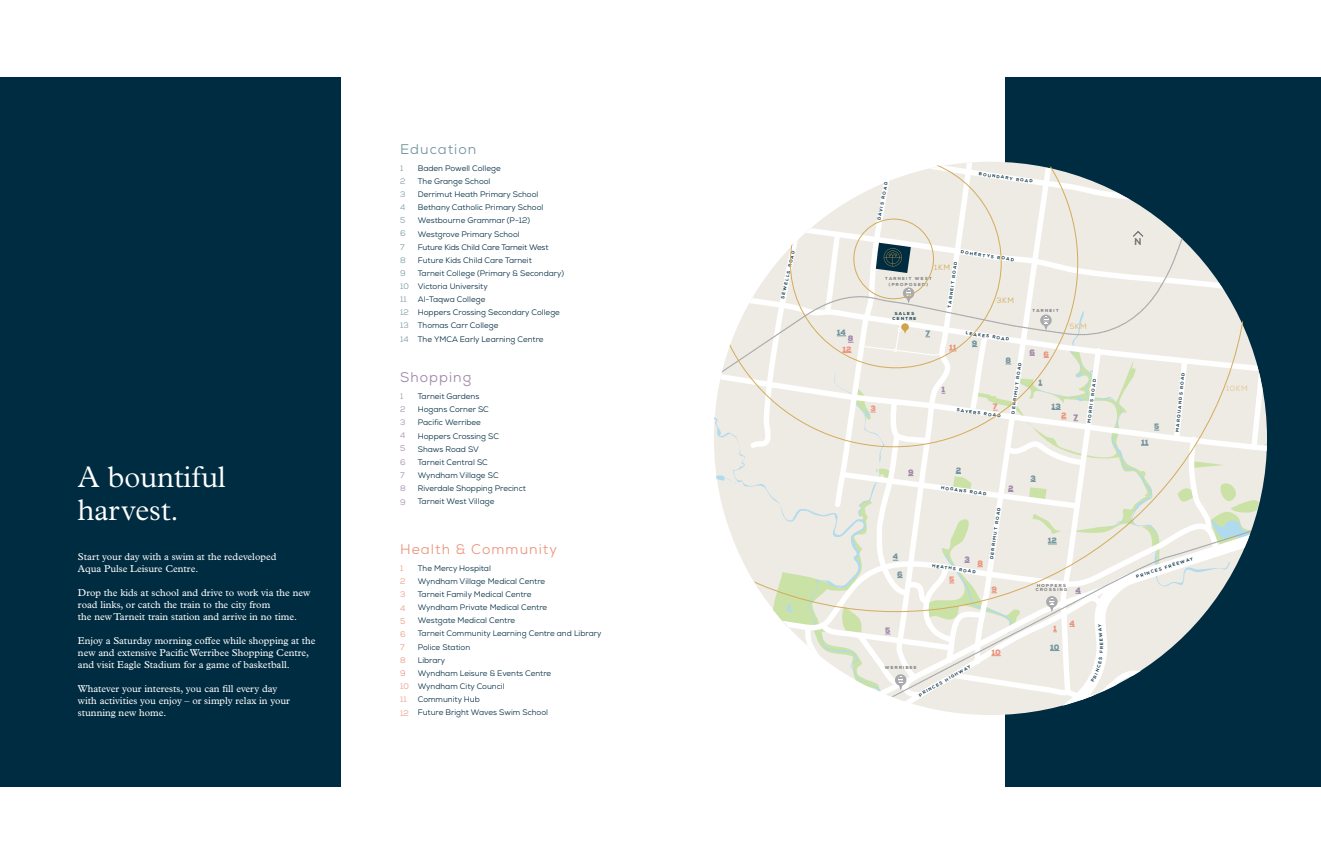
<style>
.page{position:relative;width:1321px;height:865px;background:#fff}
.page>*{position:absolute;margin:0;border:0;box-sizing:border-box;transform-origin:0 0}
.t1{font:300 30px/33px "Plantin";color:#fff}
.t2{font:14px "Nexa";letter-spacing:.075em;color:#ea947c}
.t3{font:14px "Nexa";letter-spacing:.075em;color:#72959d}
.t4{font:14px "Nexa";letter-spacing:.075em;color:#9f85a9}
.t5{font:10px/12px "Plantin";color:#fff}
.t6{font:700 9.9px "Nexa";color:#6d6e71}
.t7{font:8px/13.1px "Nexa";color:#002c41}
.t8{font:8px/13.1px "Nexa";color:#72959d}
.t9{font:8px/13.1px "Nexa";color:#ea947c}
.t10{font:8px/13.1px "Nexa";color:#9f85a9}
.t11{font:900 7.6px "Nexa";color:#72959d}
.t12{font:900 7.6px "Nexa";color:#ea947c}
.t13{font:900 7.6px "Nexa";color:#9f85a9}
.t14{font:7.6px "Nexa";color:#e1c48b}
.t15{font:7.6px "Nexa";color:#d0a448}
.t16{font:7.6px "Nexa";color:#d2a851}
.t17{font:7.6px "Nexa";color:#d8b36b}
.t18{font:700 4.3px/5.2px "Nexa";letter-spacing:.3em;color:#002c41;text-align:center}
.t19{font:700 4.3px/4.4px "Nexa";letter-spacing:.3em;color:#6d6e71;text-align:center}
.s1{color:#ea947c}
.s2{color:#9f85a9}
</style>
<div class="page">
<div style="left:1005px;top:78px;width:316px;height:709px;background:#002c41"></div>
<div style="left:0;top:78px;width:340px;height:709px;background:#002c41"></div>
<svg style="left:714px;top:162px;width:553px;height:553px"></svg>
<h1 class="t1" style="left:78px;top:460px;width:149px">A bountiful harvest.</h1>
<p class="t5" style="left:78px;top:550px;width:200px">Start your day with a swim at the redeveloped<br>Aqua Pulse Leisure Centre.</p>
<p class="t5" style="left:78px;top:586px;width:234px">Drop the kids at school and drive to work via the new road links, or catch the train to the city from<br>the new Tarneit train station and arrive in no time.</p>
<p class="t5" style="left:78px;top:634px;width:239px">Enjoy a Saturday morning coffee while shopping at the new and extensive Pacific Werribee Shopping Centre, and visit Eagle Stadium for a game of basketball.</p>
<p class="t5" style="left:78px;top:682px;width:214px">Whatever your interests, you can fill every day with activities you enjoy – or simply relax in your stunning new home.</p>
<h2 class="t3" style="left:400px;top:140px;width:78px">Education</h2>
<p class="t8" style="left:400px;top:161px;width:10px">1<br>2<br>3<br>4<br>5<br>6<br>7<br>8<br>9<br>10<br>11<br>12<br>13<br>14</p>
<h2 class="t4" style="left:400px;top:368px;width:73px">Shopping</h2>
<p class="t10" style="left:400px;top:389px;width:7px">1<br>2<br>3<br>4<br>5<br>6<br>7<br>8</p>
<p class="t10" style="left:400px;top:495px;width:7px">9</p>
<h2 class="t2" style="left:400px;top:540px;width:158px">Health &amp; Community</h2>
<p class="t9" style="left:400px;top:562px;width:10px">1<br>2<br>3<br>4<br>5<br>6<br>7<br>8<br>9<br>10<br>11<br>12</p>
<p class="t7" style="left:418px;top:161px;width:148px">Baden Powell College<br>The Grange School<br>Derrimut Heath Primary School<br>Bethany Catholic Primary School<br>Westbourne Grammar (P-12)<br>Westgrove Primary School<br>Future Kids Child Care Tarneit West<br>Future Kids Child Care Tarneit<br>Tarneit College (Primary &amp; Secondary)<br>Victoria University<br>Al-Taqwa College<br>Hoppers Crossing Secondary College<br>Thomas Carr College<br>The YMCA Early Learning Centre</p>
<p class="t7" style="left:418px;top:390px;width:110px">Tarneit Gardens<br>Hogans Corner SC<br>Pacific Werribee<br>Hoppers Crossing SC<br>Shaws Road SV<br>Tarneit Central SC<br>Wyndham Village SC<br>Riverdale Shopping Precinct<br>Tarneit West Village</p>
<p class="t7" style="left:418px;top:561px;width:185px">The Mercy Hospital<br>Wyndham Village Medical Centre<br>Tarneit Family Medical Centre<br>Wyndham Private Medical Centre<br>Westgate Medical Centre<br>Tarneit Community Learning Centre and Library<br>Police Station<br>Library<br>Wyndham Leisure &amp; Events Centre<br>Wyndham City Council<br>Community Hub<br>Future Bright Waves Swim School</p>
<p class="t18" style="left:877px;top:219px;width:40px;rotate:-79deg">DAVIS ROAD</p>
<p class="t18" style="left:979px;top:171px;width:56px;rotate:8deg">BOUNDARY ROAD</p>
<p class="t18" style="left:780px;top:298px;width:50px;rotate:-77deg">SEWELLS ROAD</p>
<p class="t18" style="left:961px;top:249px;width:55px;rotate:8deg">DOHERTYS ROAD</p>
<p class="t18" style="left:947px;top:307px;width:48px;rotate:-82deg">TARNEIT ROAD</p>
<p class="t15" style="left:934px;top:263px;width:17px">1KM</p>
<p class="t19" style="left:885px;top:276px;width:48px;line-height:5.2px">TARNEIT WEST (PROPOSED)</p>
<p class="t18" style="left:893px;top:311px;width:25px">SALES<br>CENTRE</p>
<p class="t16" style="left:997px;top:296px;width:19px">3KM</p>
<p class="t19" style="left:1032px;top:308px;width:28px">TARNEIT</p>
<p class="t6" style="left:1135px;top:236px;width:9px">N</p>
<p class="t11" style="left:837px;top:327px;width:11px">14</p>
<p class="t11" style="left:925px;top:328px;width:6px">7</p>
<p class="t13" style="left:848px;top:334px;width:7px">8</p>
<p class="t12" style="left:843px;top:344px;width:11px">12</p>
<p class="t12" style="left:949px;top:342px;width:9px">11</p>
<p class="t18" style="left:966px;top:331px;width:45px;rotate:8deg">LEAKES ROAD</p>
<p class="t11" style="left:972px;top:338px;width:7px">9</p>
<p class="t11" style="left:1006px;top:355px;width:7px">8</p>
<p class="t18" style="left:1010px;top:413px;width:53px;rotate:-82deg">DERRIMUT ROAD</p>
<p class="t13" style="left:942px;top:385px;width:5px">1</p>
<p class="t12" style="left:870px;top:403px;width:7px">3</p>
<p class="t12" style="left:993px;top:401px;width:6px">7</p>
<p class="t18" style="left:957px;top:407px;width:45px;rotate:8deg">SAYERS ROAD</p>
<p class="t13" style="left:1029px;top:347px;width:21px">6 <span class="s1">6</span></p>
<p class="t17" style="left:1069px;top:321px;width:19px">5KM</p>
<p class="t11" style="left:1039px;top:377px;width:5px">1</p>
<p class="t11" style="left:1052px;top:401px;width:11px">13</p>
<p class="t12" style="left:1061px;top:410px;width:18px">2 <span class="s2">7</span></p>
<p class="t18" style="left:1086px;top:422px;width:45px;rotate:-82deg">MORRIS ROAD</p>
<p class="t18" style="left:1175px;top:431px;width:61px;rotate:-84deg">MARQUANDS ROAD</p>
<p class="t11" style="left:1154px;top:421px;width:7px">5</p>
<p class="t11" style="left:1141px;top:437px;width:9px">11</p>
<p class="t13" style="left:908px;top:467px;width:7px">9</p>
<p class="t11" style="left:956px;top:465px;width:7px">2</p>
<p class="t18" style="left:942px;top:485px;width:47px;rotate:8deg">HOGANS ROAD</p>
<p class="t13" style="left:1008px;top:483px;width:7px">2</p>
<p class="t11" style="left:893px;top:551px;width:7px">4</p>
<p class="t11" style="left:897px;top:569px;width:7px">6</p>
<p class="t18" style="left:989px;top:558px;width:53px;rotate:-82deg">DERRIMUT ROAD</p>
<p class="t13" style="left:964px;top:554px;width:7px">3</p>
<p class="t12" style="left:977px;top:558px;width:7px">8</p>
<p class="t18" style="left:933px;top:563px;width:46px;rotate:9deg">HEATHS ROAD</p>
<p class="t12" style="left:949px;top:574px;width:7px">5</p>
<p class="t12" style="left:991px;top:584px;width:7px">9</p>
<p class="t11" style="left:1030px;top:473px;width:7px">3</p>
<p class="t11" style="left:1048px;top:535px;width:11px">12</p>
<p class="t19" style="left:1036px;top:583px;width:33px">HOPPERS<br>CROSSING</p>
<p class="t13" style="left:1075px;top:584px;width:7px">4</p>
<p class="t18" style="left:1136px;top:574px;width:61px;rotate:-18deg">PRINCES FREEWAY</p>
<p class="t13" style="left:885px;top:625px;width:7px">5</p>
<p class="t18" style="left:918px;top:693px;width:60px;rotate:-30deg">PRINCES HIGHWAY</p>
<p class="t19" style="left:885px;top:666px;width:33px">WERRIBEE</p>
<p class="t12" style="left:991px;top:647px;width:11px">10</p>
<p class="t12" style="left:1053px;top:623px;width:5px">1</p>
<p class="t11" style="left:1050px;top:642px;width:11px">10</p>
<p class="t12" style="left:1069px;top:618px;width:7px">4</p>
<p class="t18" style="left:1099px;top:649px;width:4px;rotate:-90deg">R</p>
<p class="t14" style="left:1226px;top:384px;width:23px">10KM</p>
</div>
